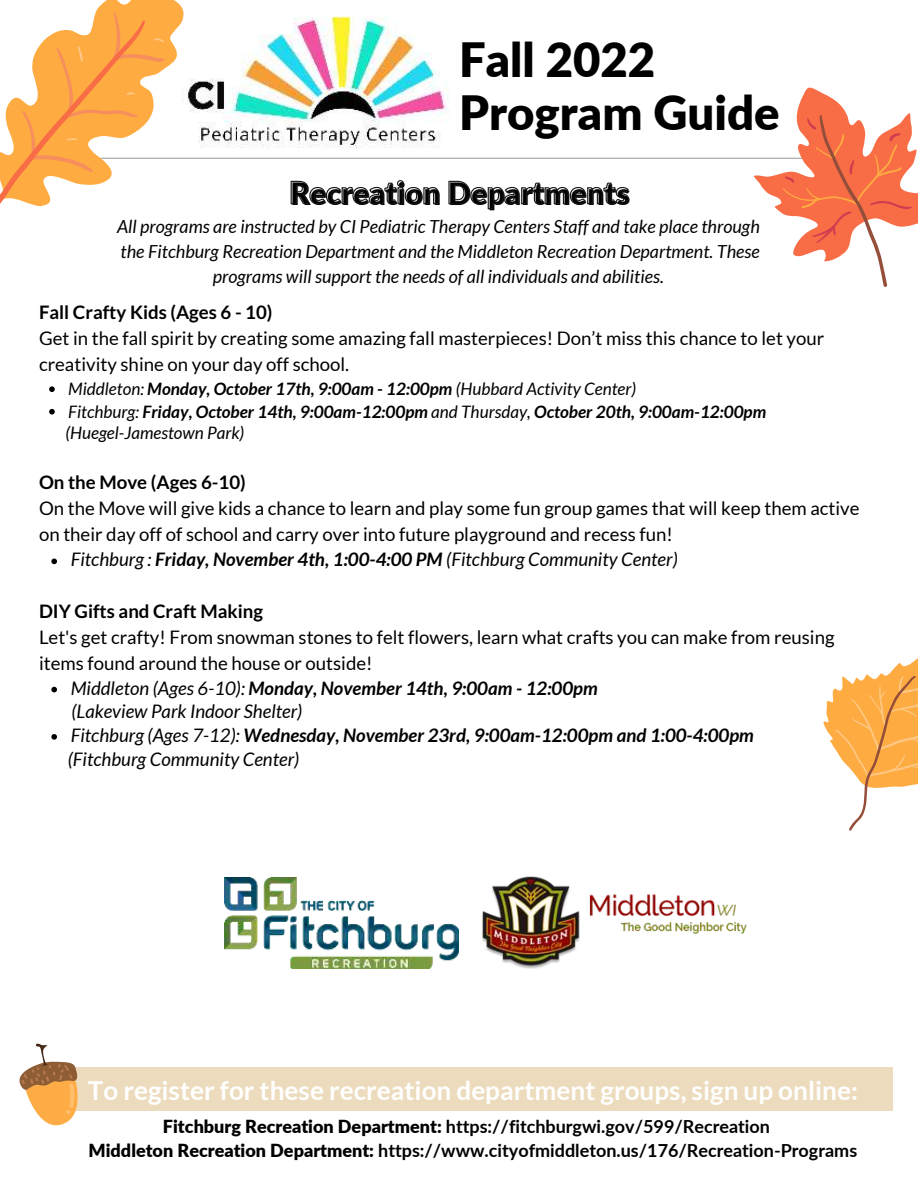
<style>
.page{position:relative;width:918px;height:1188px;background:#fff}
.page>*{position:absolute;margin:0;border:0;box-sizing:border-box;transform-origin:0 0}
.t1{font:900 47.25px/52.8px "Lato";color:#000}
.t2{font:900 30.6px "Lato";color:#000}
.t3{font:700 26.1px "Lato";color:#fff}
.t4{font:18.6px/25.8px "Lato";color:#000}
.t5{font:italic 700 18.6px "Lato";color:#000}
.t6{font:italic 18.6px "Lato";color:#000}
.t7{font:700 18.6px "Lato";color:#000}
.t8{font:italic 18px/24.8px "Lato";color:#000;text-align:center}
.t9{font:700 18px/24.8px "Lato";color:#000}
.t10{font:italic 700 17.1px/22.5px "Lato";color:#000}
.t11{font:italic 17.1px "Lato";color:#000}
.s1{font-weight:400}
.s2{font-weight:700}
.s3{font-weight:900}
</style>
<div class="page">
<svg style="left:49px;top:386px;width:6px;height:6px"></svg>
<svg style="left:49px;top:409px;width:6px;height:6px"></svg>
<svg style="left:51px;top:559px;width:6px;height:5px"></svg>
<svg style="left:51px;top:687px;width:6px;height:5px"></svg>
<svg style="left:51px;top:734px;width:6px;height:6px"></svg>
<img style="left:187px;top:16px;width:272px;height:142px">
<hr style="left:92px;top:158px;width:734px;height:1px;background:#000">
<div style="left:53px;top:1067px;width:840px;height:44px;background:#ecdcbd"></div>
<img style="left:225px;top:877px;width:234px;height:91px">
<img style="left:482px;top:876px;width:265px;height:93px">
<svg style="left:290px;top:180px;width:339px;height:30px"></svg>
<svg style="left:0;top:0;width:187px;height:206px"></svg>
<svg style="left:754px;top:87px;width:164px;height:200px"></svg>
<svg style="left:823px;top:658px;width:95px;height:173px"></svg>
<svg style="left:19px;top:1043px;width:59px;height:83px"></svg>
<h1 class="t1" style="left:459px;top:31px;width:322px">Fall 2022<br>Program Guide</h1>
<h2 class="t2" style="left:290px;top:171px;width:341px">Recreation Departments</h2>
<p class="t8" style="left:117px;top:215px;width:644px">All programs are instructed by CI Pediatric Therapy Centers Staff and take place through the Fitchburg Recreation Department and the Middleton Recreation Department. These programs will support the needs of all individuals and abilities.</p>
<p class="t7" style="left:39px;top:301px;width:235px">Fall Crafty Kids (Ages 6 - 10)</p>
<p class="t4" style="left:39px;top:325px;width:787px">Get in the fall spirit by creating some amazing fall masterpieces! Don’t miss this chance to let your creativity shine on your day off school.</p>
<p class="t10" style="left:68px;top:378px;width:700px"><span class="s1">Middleton:</span> Monday, October 17th, 9:00am - 12:00pm <span class="s1">(Hubbard Activity Center)<br>Fitchburg:</span> Friday, October 14th, 9:00am-12:00pm <span class="s1">and Thursday,</span> October 20th, 9:00am-12:00pm</p>
<p class="t11" style="left:65px;top:424px;width:180px">(Huegel-Jamestown Park)</p>
<p class="t7" style="left:39px;top:471px;width:208px">On the Move (Ages 6-10)</p>
<p class="t4" style="left:39px;top:495px;width:822px">On the Move will give kids a chance to learn and play some fun group games that will keep them active on their day off of school and carry over into future playground and recess fun!</p>
<p class="t6" style="left:71px;top:549px;width:609px">Fitchburg : <span class="s2">Friday, November 4th, 1:00-4:00 PM</span> (Fitchburg Community Center)</p>
<p class="t7" style="left:39px;top:601px;width:225px">DIY Gifts and Craft Making</p>
<p class="t4" style="left:39px;top:624px;width:797px">Let's get crafty! From snowman stones to felt flowers, learn what crafts you can make from reusing items found around the house or outside!</p>
<p class="t6" style="left:71px;top:701px;width:233px">(Lakeview Park Indoor Shelter)</p>
<p class="t6" style="left:68px;top:748px;width:233px">(Fitchburg Community Center)</p>
<p class="t5" style="left:71px;top:677px;width:529px"><span class="s1">Middleton (Ages 6-10):</span> Monday, November 14th, 9:00am - 12:00pm</p>
<p class="t5" style="left:71px;top:724px;width:685px"><span class="s1">Fitchburg (Ages 7-12):</span> Wednesday, November 23rd, 9:00am-12:00pm and 1:00-4:00pm</p>
<h3 class="t3" style="left:88px;top:1076px;width:772px">To register for these recreation department groups, sign up online:</h3>
<p class="t9" style="left:89px;top:1113px;width:770px;text-indent:74px"><span class="s3">Fitchburg Recreation Department:</span> https://fitchburgwi.gov/599/Recreation<br><span class="s3">Middleton Recreation Department:</span> https://www.cityofmiddleton.us/176/Recreation-Programs</p>
</div>
